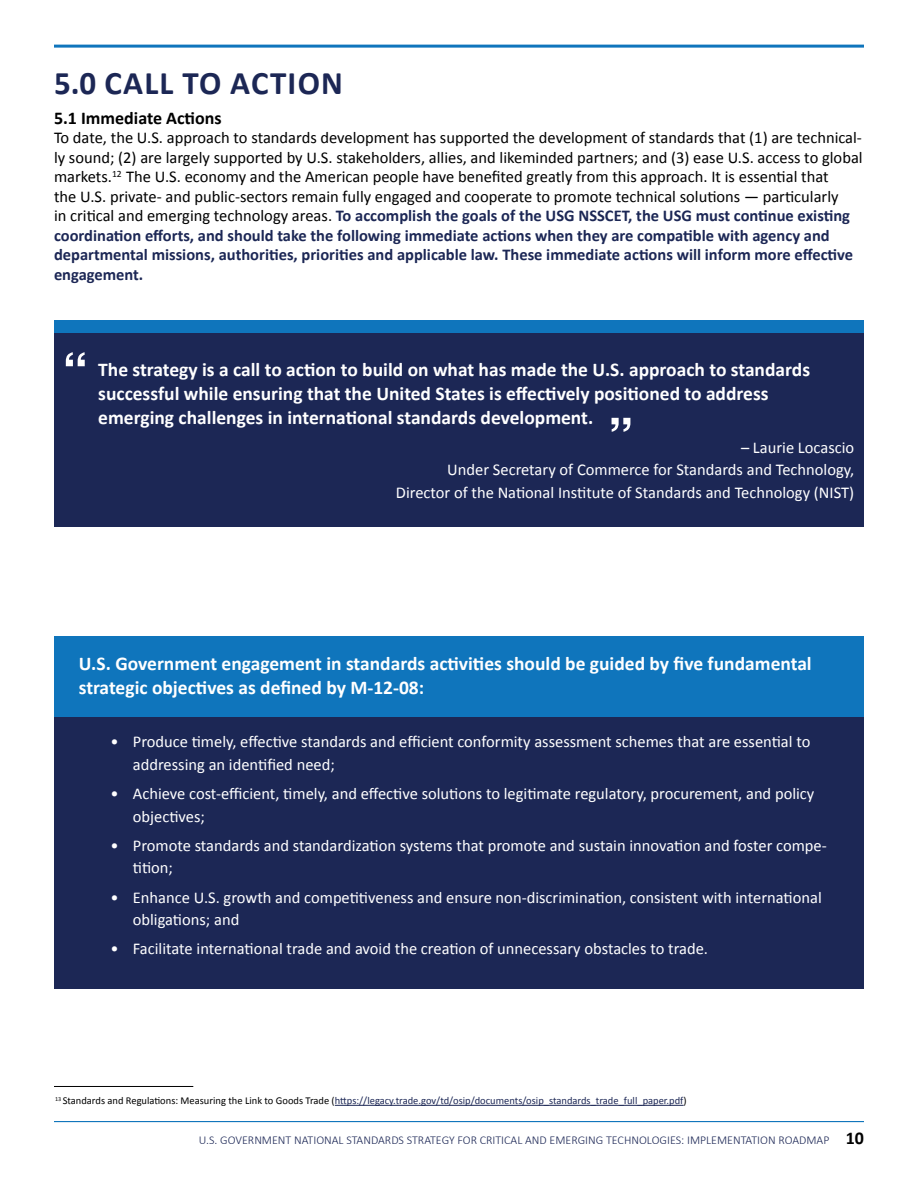
<style>
.page{position:relative;width:918px;height:1188px;background:#fff}
.page>*{position:absolute;margin:0;border:0;box-sizing:border-box;transform-origin:0 0}
._4__Sub_Subhead_White_Body_Txt{font:700 51px "Helvetica";color:#fff}
._1__Header_Dark_Blue{font:700 33px "Calibri";letter-spacing:.04em;color:#1c2755}
._4__Sub_Subhead_White_Bold_13_pt{font:700 19.5px/24px "Calibri";color:#fff}
._4__Sub_Sub_Subhead{font:700 18px "Calibri";color:#000}
._3__Body_Text{font:16.5px/19.5px "Calibri";color:#000}
._4__Sub_Subhead_White_Body_Txt-2{font:16.5px/22.5px "Calibri";color:#fff}
.t1{font:300 12px "Calibri";color:#1c2755}
._5__Footnote{font:10.5px "Calibri";color:#1c2755}
.s1{font-weight:700;color:#1c2755}
.s2{color:#000}
.s3{font-weight:700;font-size:18px;color:#000}
</style>
<div class="page">
<hr style="left:54px;top:45px;width:810px;height:3px;background:#0f75bc">
<hr style="left:54px;top:1121px;width:810px;height:1px;background:#0f75bc">
<div style="left:54px;top:332px;width:810px;height:195px;background:#1c2755"></div>
<div style="left:54px;top:320px;width:810px;height:12px;background:#0f75bc"></div>
<hr style="left:335px;top:1105px;width:349px;height:1px;background:#1c2755">
<hr style="left:54px;top:1086px;width:139px;height:1px;background:#000">
<div style="left:54px;top:648px;width:810px;height:341px;background:#1c2755"></div>
<div style="left:54px;top:636px;width:810px;height:81px;background:#0f75bc"></div>
<p class="_1__Header_Dark_Blue" style="left:54px;top:62px;width:291px">5.0 CALL TO ACTION</p>
<p class="_4__Sub_Sub_Subhead" style="left:54px;top:106px;width:169px">5.1 Immediate Actions</p>
<p class="_3__Body_Text" style="left:54px;top:128px;width:810px">To date, the U.S. approach to standards development has supported the development of standards that (1) are technical&shy;ly sound; (2) are largely supported by U.S. stakeholders, allies, and likeminded partners; and (3) ease U.S. access to global markets.<sup>12</sup> The U.S. economy and the American people have benefited greatly from this approach. It is essential that<br>the U.S. private- and public-sectors remain fully engaged and cooperate to promote technical solutions — particularly<br>in critical and emerging technology areas. <span class="s1">To accomplish the goals of the USG NSSCET, the USG must continue existing coordination efforts, and should take the following immediate actions when they are compatible with agency and departmental missions, authorities, priorities and applicable law. These immediate actions will inform more effective engagement.</span></p>
<p class="_4__Sub_Subhead_White_Body_Txt" style="left:62px;top:340px;width:27px">“</p>
<p class="_4__Sub_Subhead_White_Bold_13_pt" style="left:98px;top:357px;width:713px">The strategy is a call to action to build on what has made the U.S. approach to standards successful while ensuring that the United States is effectively positioned to address emerging challenges in international standards development.</p>
<p class="_4__Sub_Subhead_White_Body_Txt-2" style="left:396px;top:436px;width:460px;text-align:right">– Laurie Locascio<br>Under Secretary of Commerce for Standards and Technology,<br>Director of the National Institute of Standards and Technology (NIST)</p>
<p class="_4__Sub_Subhead_White_Body_Txt" style="left:634px;top:444px;width:27px;rotate:-180deg">“</p>
<p class="_4__Sub_Subhead_White_Bold_13_pt" style="left:79px;top:652px;width:734px">U.S. Government engagement in standards activities should be guided by five fundamental strategic objectives as defined by M-12-08:</p>
<p class="_4__Sub_Subhead_White_Body_Txt-2" style="left:133px;top:731px;width:679px;text-indent:-22px">• Produce timely, effective standards and efficient conformity assessment schemes that are essential to addressing an identified need;</p>
<p class="_4__Sub_Subhead_White_Body_Txt-2" style="left:133px;top:782px;width:683px;text-indent:-22px">• Achieve cost-efficient, timely, and effective solutions to legitimate regulatory, procurement, and policy objectives;</p>
<p class="_4__Sub_Subhead_White_Body_Txt-2" style="left:133px;top:834px;width:695px;text-indent:-22px">• Promote standards and standardization systems that promote and sustain innovation and foster compe&shy;tition;</p>
<p class="_4__Sub_Subhead_White_Body_Txt-2" style="left:133px;top:886px;width:690px;text-indent:-22px">• Enhance U.S. growth and competitiveness and ensure non-discrimination, consistent with international obligations; and</p>
<p class="_4__Sub_Subhead_White_Body_Txt-2" style="left:110px;top:938px;width:599px">• Facilitate international trade and avoid the creation of unnecessary obstacles to trade.</p>
<p class="_5__Footnote" style="left:55px;top:1094px;width:633px"><sup>13</sup> <span class="s2">Standards and Regulations: Measuring the Link to Goods Trade (</span>https://legacy.trade.gov/td/osip/documents/osip_standards_trade_full_paper.pdf<span class="s2">)</span></p>
<p class="t1" style="left:199px;top:1133px;width:667px">U.S. GOVERNMENT NATIONAL STANDARDS STRATEGY FOR CRITICAL AND EMERGING TECHNOLOGIES: IMPLEMENTATION ROADMAP <span class="s3">10</span></p>
</div>
